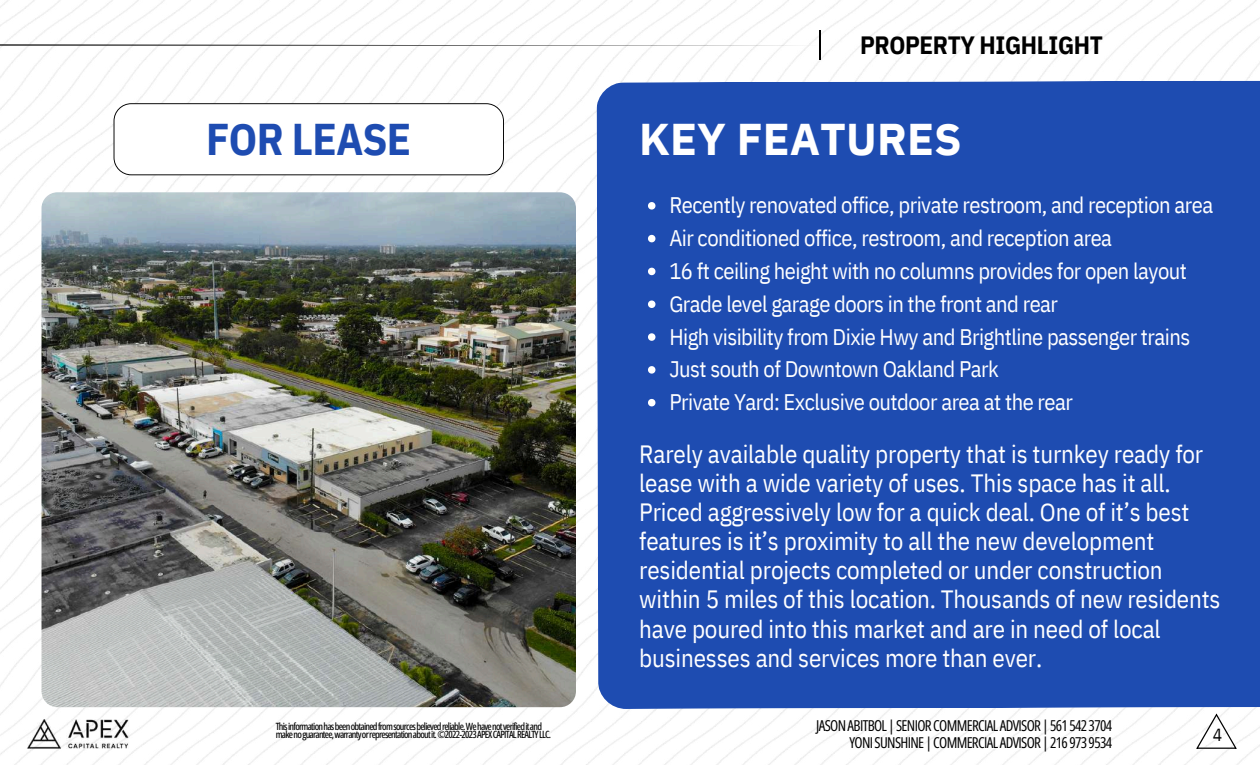
<style>
.page{position:relative;width:1260px;height:765px;background:#fff}
.page>*{position:absolute;margin:0;border:0;box-sizing:border-box;transform-origin:0 0}
.t1{font:700 44.38px "IBM Plex Sans";color:#fff}
.t2{font:700 44.38px "IBM Plex Sans Cond";letter-spacing:-.015em;color:#1e4cb1}
.t3{font:25px/29px "IBM Plex Sans Cond";letter-spacing:-.005em;color:#fff}
.t4{font:700 25px "IBM Plex Sans Cond";letter-spacing:-.015em;color:#000}
.t5{font:22.5px/32.8px "IBM Plex Sans Cond";letter-spacing:-.025em;color:#fff}
.t6{font:17.5px "IBM Plex Sans Cond";color:#000}
.t7{font:15px/16.9px "Open Sans Condensed";letter-spacing:-.045em;color:#000;text-align:right}
.t8{font:500 10px/8.5px "Open Sans Condensed";letter-spacing:-.07em;color:#000}
</style>
<div class="page">
<img style="left:0;top:0;width:1260px;height:765px">
<svg style="left:0;top:31px;width:821px;height:28px"></svg>
<img style="left:23px;top:719px;width:112px;height:29px">
<svg style="left:1190px;top:713px;width:47px;height:36px"></svg>
<svg style="left:114px;top:103px;width:390px;height:72px"></svg>
<img style="left:42px;top:192px;width:534px;height:515px;border-radius:16px">
<div style="left:597px;top:81px;width:663px;height:628px;background:#1e4cb1"></div>
<svg style="left:648px;top:202px;width:7px;height:8px"></svg>
<svg style="left:648px;top:235px;width:7px;height:7px"></svg>
<svg style="left:648px;top:268px;width:7px;height:7px"></svg>
<svg style="left:648px;top:300px;width:7px;height:8px"></svg>
<svg style="left:648px;top:333px;width:7px;height:8px"></svg>
<svg style="left:648px;top:366px;width:7px;height:8px"></svg>
<svg style="left:648px;top:399px;width:7px;height:7px"></svg>
<h1 class="t2" style="left:206px;top:109px;width:207px">FOR LEASE</h1>
<p class="t4" style="left:860px;top:29px;width:244px">PROPERTY HIGHLIGHT</p>
<h1 class="t1" style="left:639px;top:110px;width:324px">KEY FEATURES</h1>
<p class="t5" style="left:669px;top:188px;width:546px">Recently renovated office, private restroom, and reception area Air conditioned office, restroom, and reception area<br>16 ft ceiling height with no columns provides for open layout Grade level garage doors in the front and rear<br>High visibility from Dixie Hwy and Brightline passenger trains Just south of Downtown Oakland Park<br>Private Yard: Exclusive outdoor area at the rear</p>
<p class="t3" style="left:639px;top:439px;width:583px">Rarely available quality property that is turnkey ready for lease with a wide variety of uses. This space has it all.<br>Priced aggressively low for a quick deal. One of it’s best features is it’s proximity to all the new development residential projects completed or under construction within 5 miles of this location. Thousands of new residents have poured into this market and are in need of local businesses and services more than ever.</p>
<p class="t8" style="left:276px;top:722px;width:277px">Thisinformationhasbeenobtainedfromsourcesbelievedreliable.Wehavenotverifieditand makenoguarantee,warrantyorrepresentationaboutit.©2022-2023APEXCAPITALREALTYLLC.</p>
<p class="t7" style="left:816px;top:717px;width:298px">JASONABITBOL|SENIORCOMMERCIALADVISOR|5615423704<br>YONISUNSHINE|COMMERCIALADVISOR|2169739534</p>
<p class="t6" style="left:1213px;top:723px;width:11px">4</p>
</div>
